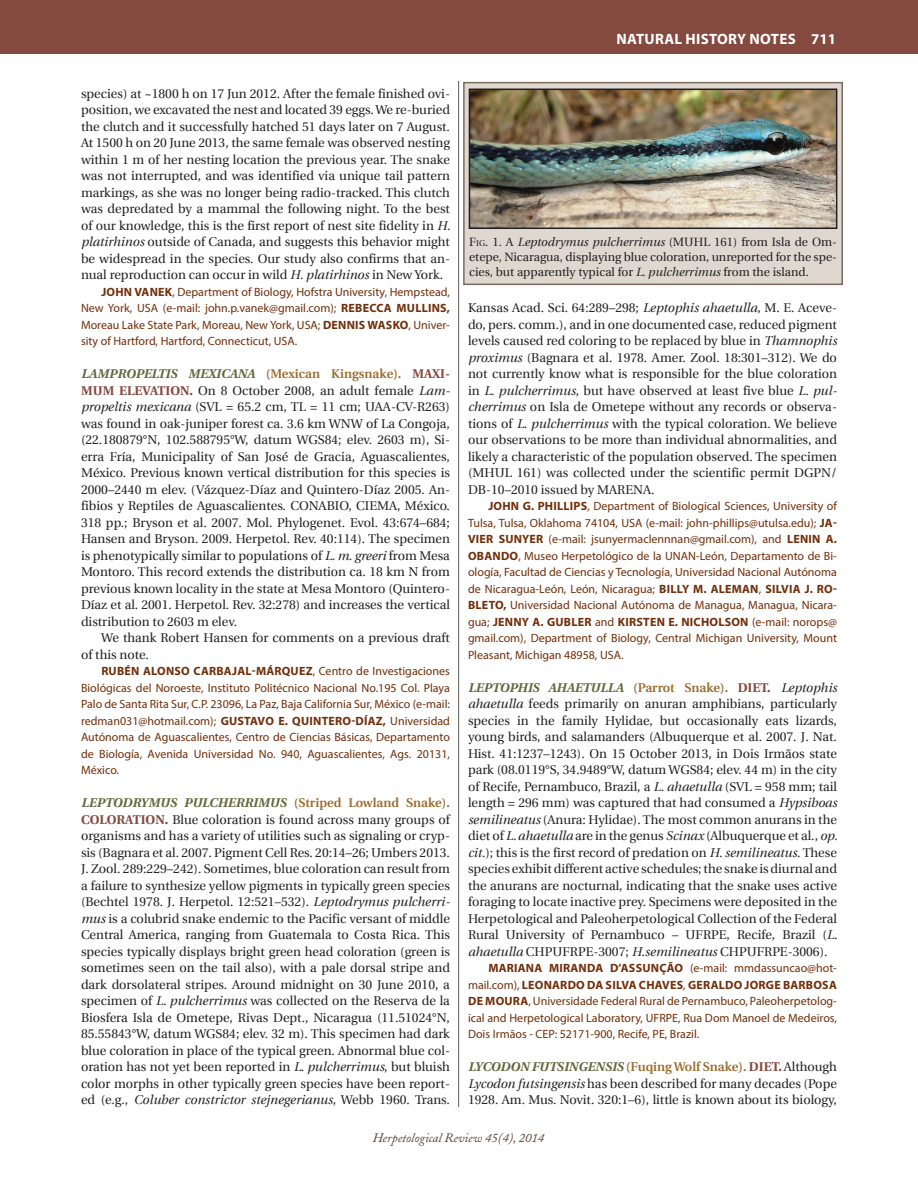
<style>
.page{position:relative;width:918px;height:1188px;background:#fff}
.page>*{position:absolute;margin:0;border:0;box-sizing:border-box;transform-origin:0 0}
.t1{font:700 15px "Myriad Pro";letter-spacing:.02em;color:#fff}
.Nat_Hist_nested_para{font:12.75px/16.5px "Utopia";color:#231f20;text-align:justify}
.t2{font:italic 12.75px "Adobe Caslon";color:#504137}
.Geo_Dist_authors{font:12px/16.5px "Myriad Pro";color:#712e09;text-align:justify}
.t3{font:12px/15px "Utopia";color:#231f20;text-align:justify}
.s1{font-style:italic}
.s2{font-weight:700}
.s3{font-weight:700;font-style:italic;color:#63673c}
.s4{font-weight:600;color:#9a6a2c}
.s5{font-weight:700;color:#84493f}
.s6{font-style:inherit}
.s7{font-size:8.4px}
.s8{color:#222}
</style>
<div class="page">
<hr style="left:458px;top:81px;width:1px;height:1026px;background:#5e5e5c">
<div style="left:0;top:0;width:918px;height:54px;background:#84493f"></div>
<div style="left:463px;top:82px;width:380px;height:203px;background:#ded8d1;border:2px solid #7a6a5f"></div>
<img style="left:472px;top:92px;width:362px;height:134px">
<div style="left:469px;top:89px;width:368px;height:140px;border:2px solid #231f20"></div>
<p class="t1" style="left:616px;top:29px;width:221px">NATURAL HISTORY NOTES 711</p>
<p class="Nat_Hist_nested_para" style="left:81px;top:85px;width:371px">species) at ~1800 h on 17 Jun 2012. After the female finished ovi&shy;position, we excavated the nest and located 39 eggs. We re-buried the clutch and it successfully hatched 51 days later on 7 August.<br>At 1500 h on 20 June 2013, the same female was observed nesting within 1 m of her nesting location the previous year. The snake was not interrupted, and was identified via unique tail pattern markings, as she was no longer being radio-tracked. This clutch was depredated by a mammal the following night. To the best of our knowledge, this is the first report of nest site fidelity in <span class="s1">H. platirhinos</span> outside of Canada, and suggests this behavior might be widespread in the species. Our study also confirms that an&shy;nual reproduction can occur in wild <span class="s1">H. platirhinos</span> in New York.</p>
<p class="Geo_Dist_authors" style="left:81px;top:283px;width:371px;text-indent:20px"><span class="s2">JOHN VANEK</span>, Department of Biology, Hofstra University, Hempstead, New York, USA (e-mail: john.p.vanek@gmail.com); <span class="s2">REBECCA MULLINS, </span>Moreau Lake State Park, Moreau, New York, USA; <span class="s2">DENNIS WASKO</span>, Univer&shy;sity of Hartford, Hartford, Connecticut, USA.</p>
<p class="Nat_Hist_nested_para" style="left:81px;top:366px;width:371px"><span class="s3">LAMPROPELTIS MEXICANA</span> <span class="s4">(Mexican Kingsnake).</span> <span class="s5">MAXI-MUM ELEVATION.</span> On 8 October 2008, an adult female <span class="s1">Lam&shy;propeltis mexicana</span> (SVL = 65.2 cm, TL = 11 cm; UAA-CV-R263) was found in oak-juniper forest ca. 3.6 km WNW of La Congoja, (22.180879°N, 102.588795°W, datum WGS84; elev. 2603 m), Si&shy;erra Fría, Municipality of San José de Gracia, Aguascalientes, México. Previous known vertical distribution for this species is 2000–2440 m elev. (Vázquez-Díaz and Quintero-Díaz 2005. An&shy;fibios y Reptiles de Aguascalientes. CONABIO, CIEMA, México.<br>318 pp.; Bryson et al. 2007. Mol. Phylogenet. Evol. 43:674–684; Hansen and Bryson. 2009. Herpetol. Rev. 40:114). The specimen is phenotypically similar to populations of <span class="s1">L. m. greeri</span> from Mesa Montoro. This record extends the distribution ca. 18 km N from previous known locality in the state at Mesa Montoro (Quintero-Díaz et al. 2001. Herpetol. Rev. 32:278) and increases the vertical distribution to 2603 m elev.</p>
<p class="Nat_Hist_nested_para" style="left:81px;top:630px;width:370px;text-indent:20px">We thank Robert Hansen for comments on a previous draft of this note.</p>
<p class="Geo_Dist_authors" style="left:81px;top:663px;width:371px;text-indent:20px"><span class="s2">RUBÉN ALONSO CARBAJAL-MÁRQUEZ</span>, Centro de Investigaciones Biológicas del Noroeste, Instituto Politécnico Nacional No.195 Col. Playa Palo de Santa Rita Sur, C.P. 23096, La Paz, Baja California Sur, México (e-mail: redman031@hotmail.com); <span class="s2">GUSTAVO E. QUINTERO-DÍAZ,</span> Universidad Autónoma de Aguascalientes, Centro de Ciencias Básicas, Departamento de Biología, Avenida Universidad No. 940, Aguascalientes, Ags. 20131, México.</p>
<p class="Nat_Hist_nested_para" style="left:81px;top:795px;width:371px"><span class="s3">LEPTODRYMUS PULCHERRIMUS</span> <span class="s4">(Striped Lowland Snake).<br></span><span class="s5">COLORATION.</span> Blue coloration is found across many groups of organisms and has a variety of utilities such as signaling or cryp&shy;sis (Bagnara et al. 2007. Pigment Cell Res. 20:14–26; Umbers 2013.<br>J. Zool. 289:229–242). Sometimes, blue coloration can result from a failure to synthesize yellow pigments in typically green species (Bechtel 1978. J. Herpetol. 12:521–532). <span class="s1">Leptodrymus pulcherri&shy;mus</span> is a colubrid snake endemic to the Pacific versant of middle Central America, ranging from Guatemala to Costa Rica. This species typically displays bright green head coloration (green is sometimes seen on the tail also), with a pale dorsal stripe and dark dorsolateral stripes. Around midnight on 30 June 2010, a specimen of <span class="s1">L. pulcherrimus</span> was collected on the Reserva de la Biosfera Isla de Ometepe, Rivas Dept., Nicaragua (11.51024°N, 85.55843°W, datum WGS84; elev. 32 m). This specimen had dark blue coloration in place of the typical green. Abnormal blue col&shy;oration has not yet been reported in <span class="s1">L. pulcherrimus</span>, but bluish color morphs in other typically green species have been report&shy;ed (e.g., <span class="s1">Coluber constrictor stejnegerianus</span>, Webb 1960. Trans.</p>
<p class="t3" style="left:469px;top:235px;width:369px"><span class="s6">F</span><span class="s7">ig</span><span class="s6">.</span> 1. A <span class="s1">Leptodrymus pulcherrimus</span> (MUHL 161) from Isla de Om&shy;etepe, Nicaragua, displaying blue coloration, unreported for the spe&shy;cies, but apparently typical for <span class="s1">L. pulcherrimus</span> from the island.</p>
<p class="Nat_Hist_nested_para" style="left:468px;top:300px;width:371px">Kansas Acad. Sci. 64:289–298; <span class="s1">Leptophis ahaetulla</span>, M. E. Aceve&shy;do, pers. comm.), and in one documented case, reduced pigment levels caused red coloring to be replaced by blue in <span class="s1">Thamnophis proximus</span> (Bagnara et al. 1978. Amer. Zool. 18:301–312). We do not currently know what is responsible for the blue coloration in <span class="s1">L. pulcherrimus</span>, but have observed at least five blue <span class="s1">L. pul&shy;cherrimus</span> on Isla de Ometepe without any records or observa&shy;tions of <span class="s1">L. pulcherrimus</span> with the typical coloration. We believe our observations to be more than individual abnormalities, and likely a characteristic of the population observed. The specimen (MHUL 161) was collected under the scientific permit <span class="s8">DGPN/ DB-10</span>–<span class="s8">2010 issued by MARENA.</span></p>
<p class="Geo_Dist_authors" style="left:468px;top:498px;width:371px;text-indent:20px"><span class="s2">JOHN G. PHILLIPS</span>, Department of Biological Sciences, University of Tulsa, Tulsa, Oklahoma 74104, USA (e-mail: john-phillips@utulsa.edu); <span class="s2">JA-VIER SUNYER</span> (e-mail: jsunyermaclennnan@gmail.com), and <span class="s2">LENIN A.<br>OBANDO</span>, Museo Herpetológico de la UNAN-León, Departamento de Bi&shy;ología, Facultad de Ciencias y Tecnología, Universidad Nacional Autónoma de Nicaragua-León, León, Nicaragua; <span class="s2">BILLY M. ALEMAN</span>, <span class="s2">SILVIA J. RO-BLETO,</span> Universidad Nacional Autónoma de Managua, Managua, Nicara&shy;gua; <span class="s2">JENNY A. GUBLER</span> and <span class="s2">KIRSTEN E. NICHOLSON</span> (e-mail: norops@ gmail.com), Department of Biology, Central Michigan University, Mount Pleasant, Michigan 48958, USA.</p>
<p class="Nat_Hist_nested_para" style="left:468px;top:679px;width:371px"><span class="s3">LEPTOPHIS AHAETULLA</span> <span class="s4">(Parrot Snake).</span> <span class="s5">DIET.</span> <span class="s1">Leptophis ahaetulla</span> feeds primarily on anuran amphibians, particularly species in the family Hylidae, but occasionally eats lizards, young birds, and salamanders (Albuquerque et al. 2007. J. Nat.<br>Hist. 41:1237–1243). On 15 October 2013, in Dois Irmãos state park (08.0119°S, 34.9489°W, datum WGS84; elev. 44 m) in the city of Recife, Pernambuco, Brazil, a <span class="s1">L. ahaetulla</span> (SVL = 958 mm; tail length = 296 mm) was captured that had consumed a <span class="s1">Hypsiboas semilineatus</span> (Anura: Hylidae). The most common anurans in the diet of <span class="s1">L. ahaetulla</span> are in the genus <span class="s1">Scinax</span> (Albuquerque et al., <span class="s1">op. cit</span>.); this is the first record of predation on <span class="s1">H. semilineatus</span>. These species exhibit different active schedules; the snake is diurnal and the anurans are nocturnal, indicating that the snake uses active foraging to locate inactive prey. Specimens were deposited in the Herpetological and Paleoherpetological Collection of the Federal Rural University of Pernambuco – UFRPE, Recife, Brazil (<span class="s1">L. ahaetulla</span> CHPUFRPE-3007; <span class="s1">H.semilineatus</span> CHPUFRPE-3006).</p>
<p class="Geo_Dist_authors" style="left:468px;top:960px;width:371px;text-indent:20px"><span class="s2">MARIANA MIRANDA D’ASSUNÇÃO</span> (e-mail: mmdassuncao@hot&shy;mail.com), <span class="s2">LEONARDO DA SILVA CHAVES</span><span class="s1">,</span> <span class="s2">GERALDO JORGE BARBOSA DE MOURA</span>, Universidade Federal Rural de Pernambuco, Paleoherpetolog&shy;ical and Herpetological Laboratory, UFRPE, Rua Dom Manoel de Medeiros, Dois Irmãos - CEP: 52171-900, Recife, PE, Brazil.</p>
<p class="Nat_Hist_nested_para" style="left:468px;top:1059px;width:371px"><span class="s3">LYCODON FUTSINGENSIS</span> <span class="s4">(Fuqing Wolf Snake).</span> <span class="s5">DIET.</span>Although <span class="s1">Lycodon futsingensis</span> has been described for many decades (Pope 1928. Am. Mus. Novit. 320:1–6), little is known about its biology,</p>
<p class="t2" style="left:373px;top:1131px;width:173px">Herpetological Review 45(4), 2014</p>
</div>
